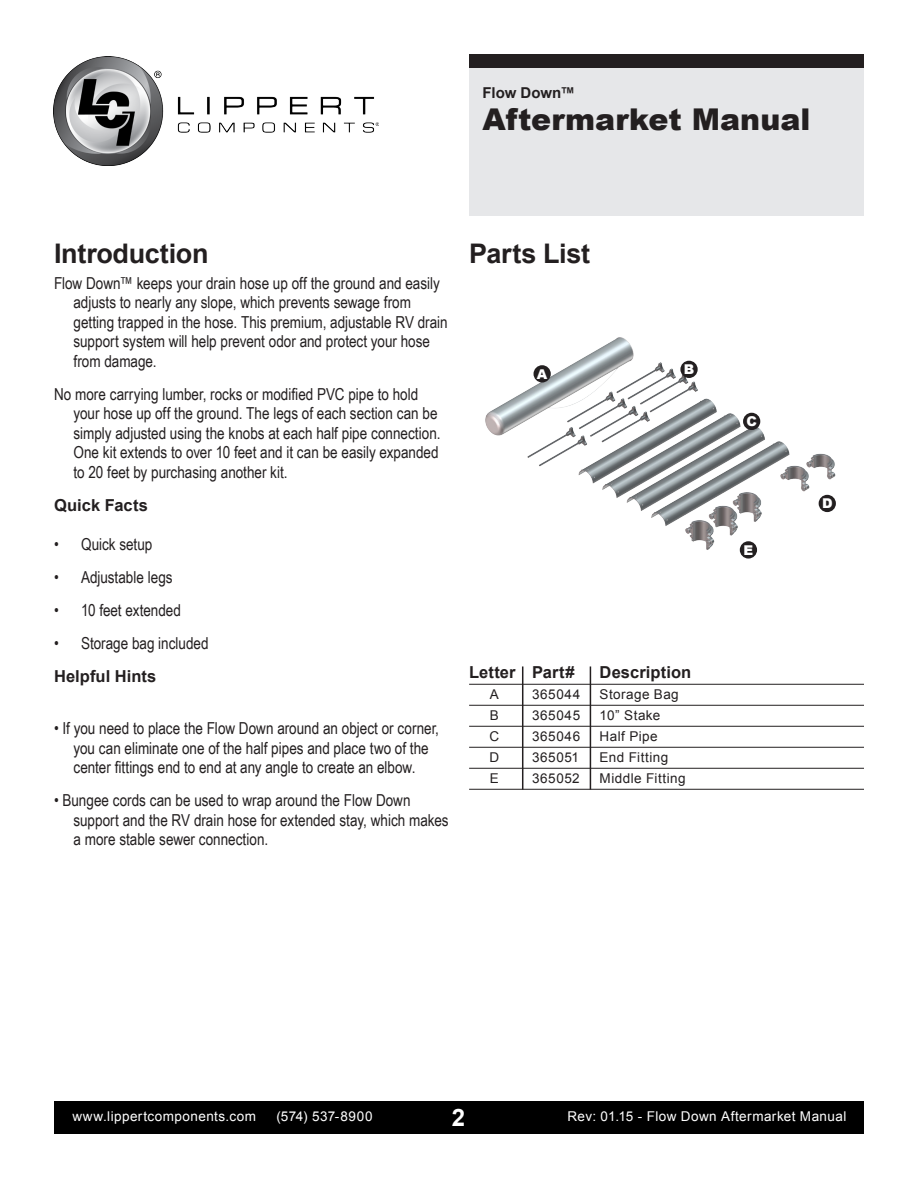
<style>
.page{position:relative;width:918px;height:1188px;background:#fff}
.page>*{position:absolute;margin:0;border:0;box-sizing:border-box;transform-origin:0 0}
.t1{font:900 30px "Arial";color:#231f20}
.Subhead_1{font:700 27px "Arial";letter-spacing:-.01em;color:#231f20}
.t2{font:700 24px "Arial";color:#fff}
.Body_Text{font:16.5px/19.5px "Arial Narrow";color:#231f20}
.Subhead_2{font:700 16.5px "Arial";letter-spacing:.005em;color:#231f20}
.Parts_List_Head{font:700 16.5px "Arial";letter-spacing:.005em;color:#231f20}
.t3{font:700 15px "Arial";color:#231f20}
.Parts_List{font:13.5px "Arial";letter-spacing:.035em;color:#231f20}
.t4{font:13.5px "Arial";letter-spacing:.03em;color:#fff}
.Product_Name_2{font:900 13.5px "Arial";color:#fff}
</style>
<div class="page">
<div style="left:54px;top:1102px;width:810px;height:32px;background:#000"></div>
<div style="left:469px;top:54px;width:395px;height:162px;background:#e6e7e9"></div>
<div style="left:469px;top:54px;width:395px;height:14px;background:#231f20"></div>
<img style="left:54px;top:56px;width:325px;height:110px">
<img style="left:485px;top:337px;width:351px;height:221px">
<div style="left:680px;top:361px;width:18px;height:17px;background:#231f20;border-radius:50%"></div>
<div style="left:534px;top:365px;width:17px;height:17px;background:#231f20;border-radius:50%"></div>
<div style="left:743px;top:413px;width:17px;height:17px;background:#231f20;border-radius:50%"></div>
<div style="left:819px;top:495px;width:17px;height:17px;background:#231f20;border-radius:50%"></div>
<div style="left:740px;top:541px;width:17px;height:18px;background:#231f20;border-radius:50%"></div>
<hr style="left:469px;top:684px;width:395px;height:1px;background:#231f20">
<hr style="left:469px;top:705px;width:395px;height:1px;background:#231f20">
<hr style="left:469px;top:726px;width:395px;height:1px;background:#231f20">
<hr style="left:469px;top:747px;width:395px;height:1px;background:#231f20">
<hr style="left:469px;top:768px;width:395px;height:1px;background:#231f20">
<hr style="left:469px;top:789px;width:395px;height:1px;background:#231f20">
<hr style="left:522px;top:666px;width:1px;height:124px;background:#231f20">
<hr style="left:590px;top:666px;width:1px;height:124px;background:#231f20">
<p class="t3" style="left:483px;top:83px;width:94px">Flow Down™</p>
<h1 class="t1" style="left:483px;top:97px;width:329px">Aftermarket Manual</h1>
<p class="Subhead_1" style="left:54px;top:235px;width:156px">Introduction</p>
<p class="Body_Text" style="left:74px;top:273px;width:376px;text-indent:-20px">Flow Down™ keeps your drain hose up off the ground and easily adjusts to nearly any slope, which prevents sewage from getting trapped in the hose. This premium, adjustable RV drain support system will help prevent odor and protect your hose from damage.</p>
<p class="Body_Text" style="left:74px;top:384px;width:367px;text-indent:-20px">No more carrying lumber, rocks or modified PVC pipe to hold your hose up off the ground. The legs of each section can be simply adjusted using the knobs at each half pipe connection.<br>One kit extends to over 10 feet and it can be easily expanded to 20 feet by purchasing another kit.</p>
<p class="Subhead_2" style="left:54px;top:494px;width:95px">Quick Facts</p>
<p class="Body_Text" style="left:54px;top:534px;width:100px">• Quick setup</p>
<p class="Body_Text" style="left:54px;top:567px;width:120px">• Adjustable legs</p>
<p class="Body_Text" style="left:54px;top:600px;width:128px">• 10 feet extended</p>
<p class="Body_Text" style="left:54px;top:633px;width:156px">• Storage bag included</p>
<p class="Subhead_2" style="left:54px;top:665px;width:104px">Helpful Hints</p>
<p class="Body_Text" style="left:54px;top:718px;width:387px;text-align:center">• If you need to place the Flow Down around an object or corner, you can eliminate one of the half pipes and place two of the center fittings end to end at any angle to create an elbow.</p>
<p class="Body_Text" style="left:74px;top:790px;width:377px;text-indent:-20px">• Bungee cords can be used to wrap around the Flow Down support and the RV drain hose for extended stay, which makes a more stable sewer connection.</p>
<p class="Subhead_1" style="left:469px;top:235px;width:122px">Parts List</p>
<p class="Product_Name_2" style="left:537px;top:364px;width:12px">A</p>
<p class="Product_Name_2" style="left:684px;top:360px;width:12px">B</p>
<p class="Parts_List_Head" style="left:469px;top:662px;width:107px">Letter Part#</p>
<p class="Parts_List_Head" style="left:600px;top:662px;width:93px">Description</p>
<p class="Parts_List" style="left:490px;top:686px;width:11px">A</p>
<p class="Parts_List" style="left:532px;top:686px;width:50px">365044</p>
<p class="Parts_List" style="left:600px;top:686px;width:81px">Storage Bag</p>
<p class="Parts_List" style="left:490px;top:707px;width:11px">B</p>
<p class="Parts_List" style="left:532px;top:707px;width:50px">365045</p>
<p class="Parts_List" style="left:600px;top:707px;width:62px">10” Stake</p>
<p class="Parts_List" style="left:490px;top:728px;width:11px">C</p>
<p class="Parts_List" style="left:532px;top:728px;width:50px">365046</p>
<p class="Parts_List" style="left:600px;top:728px;width:60px">Half Pipe</p>
<p class="Parts_List" style="left:490px;top:749px;width:11px">D</p>
<p class="Parts_List" style="left:532px;top:749px;width:49px">365051</p>
<p class="Parts_List" style="left:600px;top:749px;width:70px">End Fitting</p>
<p class="Parts_List" style="left:490px;top:770px;width:11px">E</p>
<p class="Parts_List" style="left:532px;top:770px;width:49px">365052</p>
<p class="Parts_List" style="left:600px;top:770px;width:87px">Middle Fitting</p>
<p class="Product_Name_2" style="left:746px;top:412px;width:12px">C</p>
<p class="Product_Name_2" style="left:744px;top:540px;width:11px">E</p>
<p class="Product_Name_2" style="left:822px;top:494px;width:12px">D</p>
<h3 class="t2" style="left:452px;top:1102px;width:15px">2</h3>
<p class="t4" style="left:72px;top:1108px;width:185px">www.lippertcomponents.com</p>
<p class="t4" style="left:276px;top:1108px;width:98px">(574) 537-8900</p>
<p class="t4" style="left:568px;top:1108px;width:280px">Rev: 01.15 - Flow Down Aftermarket Manual</p>
</div>
